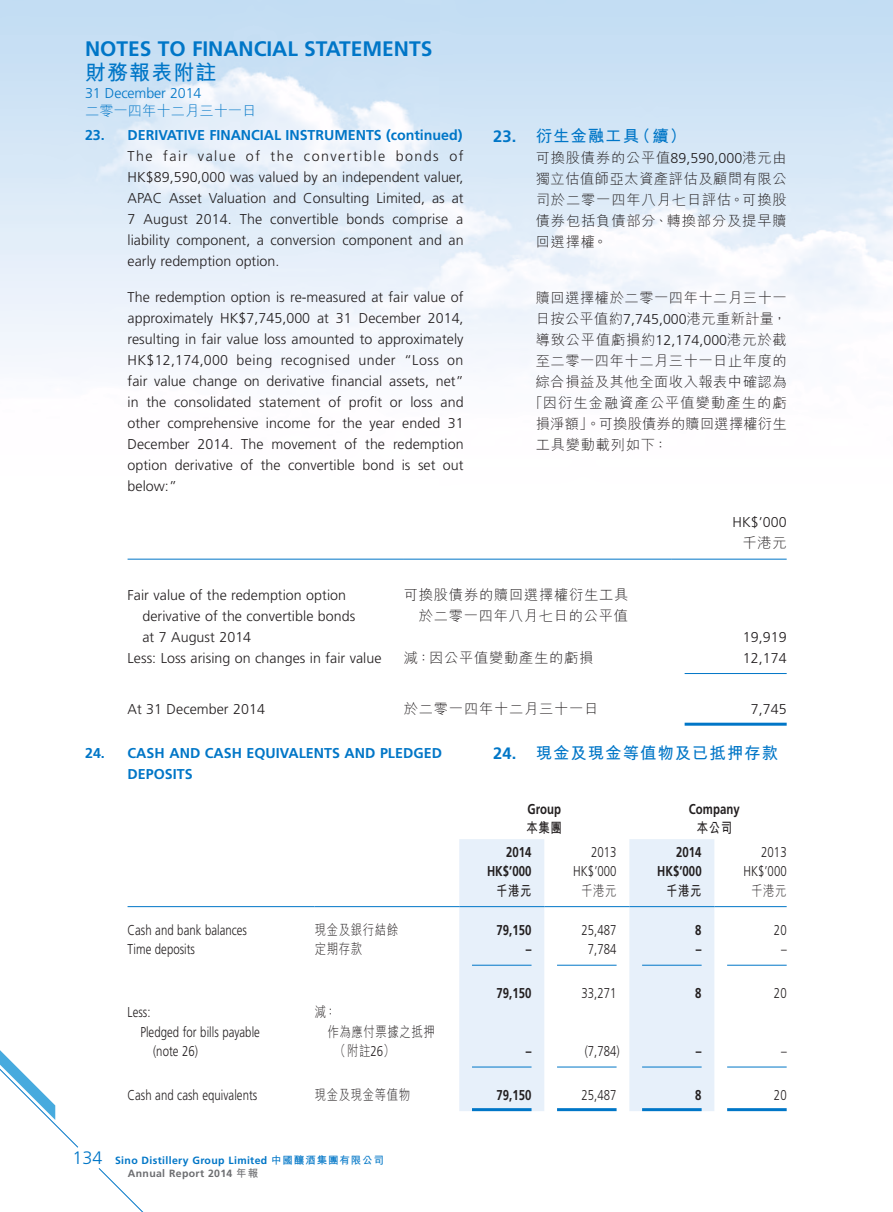
<style>
.page{position:relative;width:893px;height:1212px;background:#fff}
.page>*{position:absolute;margin:0;border:0;box-sizing:border-box;transform-origin:0 0}
.t1{font:700 21px "Frutiger LT Std";color:#0076c7}
.t2{font:700 21px "M Hei HK";letter-spacing:.055em;color:#0076c7}
.t3{font:300 18px "Frutiger LT Std";color:#0076c7}
.C_Heading_1{font:700 16.5px "M Hei HK";letter-spacing:.055em;color:#0076c7}
.Body_Text{font:300 14.25px/21px "Frutiger LT Std";letter-spacing:.005em;color:#231f20;text-align:justify}
.Body_Text-2{font:300 14.25px/21px "M Hei HK";letter-spacing:.055em;color:#231f20;text-align:justify}
.Body_Text-3{font:300 14.25px/19.5px "Frutiger LT Std";letter-spacing:.005em;color:#231f20;scale:.8 1}
.Heading_1{font:700 14.25px/21px "Frutiger LT Std";color:#0076c7}
.Body_Text-4{font:700 14.25px "Frutiger LT Std";letter-spacing:.005em;color:#231f20;scale:.8 1}
.Body_Text-5{font:300 14.25px/19.5px "M Hei HK";letter-spacing:.055em;color:#231f20;scale:.8 1}
.Body_Text-6{font:300 14.25px "M Hei HK";letter-spacing:.025em;color:#231f20}
.Body_Text-7{font:300 14.25px "M Hei HK";letter-spacing:.015em;color:#231f20}
.Body_Text-8{font:300 14.25px "M Hei HK";letter-spacing:.075em;color:#231f20}
.t4{font:300 14.25px "Frutiger LT Std";letter-spacing:-.005em;color:#0076c7}
.t5{font:300 14.25px "M Hei HK";letter-spacing:.005em;color:#0076c7}
.Body_Text-9{font:700 14.25px "M Hei HK";letter-spacing:.055em;color:#231f20;scale:.8 1}
.t6{font:700 10.5px/12.8px "Frutiger LT Std";letter-spacing:.035em;color:#0076c7}
.s1{font-family:"Frutiger LT Std"}
.s2{font-family:"M Hei HK"}
.s3{color:#6c6d70}
.s4{font-family:"M Hei HK";color:#6c6d70}
</style>
<div class="page">
<svg style="left:0;top:1050px;width:79px;height:98px"></svg>
<svg style="left:98px;top:1168px;width:46px;height:44px"></svg>
<hr style="left:128px;top:559px;width:276px;height:1px;background:#0076c7">
<hr style="left:404px;top:559px;width:268px;height:1px;background:#0076c7">
<hr style="left:672px;top:559px;width:115px;height:1px;background:#0076c7">
<hr style="left:685px;top:673px;width:102px;height:1px;background:#0076c7">
<hr style="left:685px;top:723px;width:102px;height:3px;background:#0076c7">
<svg style="left:459px;top:839px;width:255px;height:272px;fill:#e7f0fa"></svg>
<hr style="left:128px;top:906px;width:187px;height:1px;background:#0076c7">
<hr style="left:315px;top:906px;width:144px;height:1px;background:#0076c7">
<hr style="left:459px;top:906px;width:85px;height:1px;background:#0076c7">
<hr style="left:544px;top:906px;width:85px;height:1px;background:#0076c7">
<hr style="left:629px;top:906px;width:85px;height:1px;background:#0076c7">
<hr style="left:714px;top:906px;width:73px;height:1px;background:#0076c7">
<hr style="left:472px;top:965px;width:59px;height:1px;background:#0076c7">
<hr style="left:557px;top:965px;width:60px;height:1px;background:#0076c7">
<hr style="left:642px;top:965px;width:60px;height:1px;background:#0076c7">
<hr style="left:727px;top:965px;width:60px;height:1px;background:#0076c7">
<hr style="left:472px;top:1066px;width:59px;height:1px;background:#0076c7">
<hr style="left:557px;top:1066px;width:60px;height:1px;background:#0076c7">
<hr style="left:642px;top:1066px;width:60px;height:1px;background:#0076c7">
<hr style="left:727px;top:1066px;width:60px;height:1px;background:#0076c7">
<hr style="left:472px;top:1108px;width:59px;height:3px;background:#0076c7">
<hr style="left:557px;top:1108px;width:60px;height:3px;background:#0076c7">
<hr style="left:642px;top:1108px;width:60px;height:3px;background:#0076c7">
<hr style="left:727px;top:1108px;width:60px;height:3px;background:#0076c7">
<h1 class="t1" style="left:85px;top:36px;width:349px">NOTES TO FINANCIAL STATEMENTS</h1>
<h1 class="t2" style="left:85px;top:57px;width:133px">財務報表附註</h1>
<p class="t4" style="left:85px;top:85px;width:118px">31 December 2014</p>
<p class="t5" style="left:85px;top:103px;width:173px">二零一四年十二月三十一日</p>
<p class="Heading_1" style="left:85px;top:125px;width:379px">23. DERIVATIVE FINANCIAL INSTRUMENTS (continued)</p>
<p class="Body_Text" style="left:128px;top:146px;width:338px">The fair value of the convertible bonds of HK$89,590,000 was valued by an independent valuer, APAC Asset Valuation and Consulting Limited, as at 7 August 2014. The convertible bonds comprise a liability component, a conversion component and an early redemption option.</p>
<p class="Body_Text" style="left:128px;top:287px;width:338px">The redemption option is re-measured at fair value of approximately HK$7,745,000 at 31 December 2014, resulting in fair value loss amounted to approximately HK$12,174,000 being recognised under “Loss on fair value change on derivative financial assets, net” in the consolidated statement of profit or loss and other comprehensive income for the year ended 31<br>December 2014. The movement of the redemption option derivative of the convertible bond is set out below:”</p>
<p class="C_Heading_1" style="left:493px;top:124px;width:195px"><span class="s1">23.</span> 衍生金融工具（續）</p>
<p class="Body_Text-2" style="left:536px;top:147px;width:252px">可換股債券的公平值<span class="s1">89,590,000</span>港元由獨立估值師亞太資產評估及顧問有限公司於二零一四年八月七日評估。可換股債券包括負債部分、轉換部分及提早贖回選擇權。</p>
<p class="Body_Text-2" style="left:536px;top:287px;width:252px">贖回選擇權於二零一四年十二月三十一</p>
<p class="Body_Text-6" style="left:536px;top:311px;width:252px">日按公平值約<span class="s1">7,745,000</span>港元重新計量，</p>
<p class="Body_Text-2" style="left:536px;top:329px;width:252px">導致公平值虧損約<span class="s1">12,174,000</span>港元於截</p>
<p class="Body_Text-2" style="left:536px;top:350px;width:252px">至二零一四年十二月三十一日止年度的</p>
<p class="Body_Text-2" style="left:536px;top:371px;width:252px">綜合損益及其他全面收入報表中確認為</p>
<p class="Body_Text-8" style="left:529px;top:395px;width:259px">「因衍生金融資產公平值變動產生的虧</p>
<p class="Body_Text-7" style="left:536px;top:416px;width:252px">損淨額」。可換股債券的贖回選擇權衍生</p>
<p class="Body_Text-2" style="left:536px;top:434px;width:133px">工具變動載列如下：</p>
<p class="Body_Text" style="left:733px;top:512px;width:56px">HK$’000</p>
<p class="Body_Text-2" style="left:742px;top:532px;width:46px">千港元</p>
<p class="Body_Text" style="left:142px;top:584px;width:214px;text-align:left;text-indent:-15px">Fair value of the redemption option derivative of the convertible bonds at 7 August 2014</p>
<p class="Body_Text-2" style="left:404px;top:584px;width:226px;text-align:right">可換股債券的贖回選擇權衍生工具於二零一四年八月七日的公平值</p>
<p class="Body_Text" style="left:743px;top:626px;width:45px">19,919</p>
<p class="Body_Text" style="left:128px;top:647px;width:256px">Less: Loss arising on changes in fair value</p>
<p class="Body_Text-2" style="left:404px;top:647px;width:191px">減：因公平值變動產生的虧損</p>
<p class="Body_Text" style="left:743px;top:647px;width:45px">12,174</p>
<p class="Body_Text" style="left:128px;top:699px;width:139px">At 31 December 2014</p>
<p class="Body_Text-2" style="left:404px;top:698px;width:196px">於二零一四年十二月三十一日</p>
<p class="Body_Text" style="left:751px;top:699px;width:37px">7,745</p>
<p class="Heading_1" style="left:128px;top:743px;width:316px;text-indent:-43px">24. CASH AND CASH EQUIVALENTS AND PLEDGED<br>DEPOSITS</p>
<p class="Body_Text-4" style="left:528px;top:800px;width:43px">Group</p>
<p class="Body_Text-4" style="left:689px;top:800px;width:65px">Company</p>
<p class="Body_Text-9" style="left:527px;top:817px;width:46px">本集團</p>
<p class="Body_Text-9" style="left:697px;top:817px;width:46px">本公司</p>
<p class="Body_Text-4" style="left:506px;top:843px;width:33px">2014</p>
<p class="Body_Text-3" style="left:591px;top:842px;width:33px">2013</p>
<p class="Body_Text-4" style="left:676px;top:843px;width:33px">2014</p>
<p class="Body_Text-3" style="left:761px;top:842px;width:33px">2013</p>
<p class="Body_Text-4" style="left:487px;top:863px;width:57px">HK$’000</p>
<p class="Body_Text-3" style="left:573px;top:862px;width:56px">HK$’000</p>
<p class="Body_Text-4" style="left:657px;top:863px;width:57px">HK$’000</p>
<p class="Body_Text-3" style="left:743px;top:862px;width:56px">HK$’000</p>
<p class="Body_Text-9" style="left:496px;top:880px;width:46px">千港元</p>
<p class="Body_Text-5" style="left:581px;top:881px;width:46px">千港元</p>
<p class="Body_Text-9" style="left:666px;top:880px;width:46px">千港元</p>
<p class="Body_Text-5" style="left:751px;top:881px;width:46px">千港元</p>
<p class="Body_Text-3" style="left:128px;top:920px;width:151px">Cash and bank balances</p>
<p class="Body_Text-5" style="left:315px;top:920px;width:106px">現金及銀行結餘</p>
<p class="Body_Text-4" style="left:496px;top:921px;width:45px">79,150</p>
<p class="Body_Text-3" style="left:582px;top:920px;width:45px">25,487</p>
<p class="Body_Text-4" style="left:695px;top:921px;width:9px">8</p>
<p class="Body_Text-3" style="left:774px;top:920px;width:17px">20</p>
<p class="Body_Text-3" style="left:128px;top:940px;width:86px">Time deposits</p>
<p class="Body_Text-5" style="left:315px;top:939px;width:61px">定期存款</p>
<p class="Body_Text-4" style="left:526px;top:941px;width:9px">–</p>
<p class="Body_Text-3" style="left:588px;top:940px;width:37px">7,784</p>
<p class="Body_Text-4" style="left:696px;top:941px;width:9px">–</p>
<p class="Body_Text-3" style="left:781px;top:940px;width:9px">–</p>
<p class="Body_Text-4" style="left:496px;top:984px;width:45px">79,150</p>
<p class="Body_Text-3" style="left:582px;top:983px;width:45px">33,271</p>
<p class="Body_Text-4" style="left:695px;top:984px;width:9px">8</p>
<p class="Body_Text-3" style="left:774px;top:983px;width:17px">20</p>
<p class="Body_Text-3" style="left:128px;top:1003px;width:30px">Less:</p>
<p class="Body_Text-5" style="left:315px;top:1002px;width:28px">減：</p>
<p class="Body_Text-3" style="left:153px;top:1022px;width:135px;text-indent:-13px">Pledged for bills payable (note 26)</p>
<p class="Body_Text-5" style="left:334px;top:1021px;width:127px;text-indent:-7px">作為應付票據之抵押（附註<span class="s1">26</span>）</p>
<p class="C_Heading_1" style="left:493px;top:740px;width:286px"><span class="s1">24.</span> 現金及現金等值物及已抵押存款</p>
<p class="Body_Text-4" style="left:526px;top:1043px;width:9px">–</p>
<p class="Body_Text-3" style="left:585px;top:1042px;width:45px">(7,784)</p>
<p class="Body_Text-4" style="left:696px;top:1043px;width:9px">–</p>
<p class="Body_Text-3" style="left:781px;top:1042px;width:9px">–</p>
<p class="Body_Text-3" style="left:128px;top:1085px;width:164px">Cash and cash equivalents</p>
<p class="Body_Text-5" style="left:315px;top:1084px;width:121px">現金及現金等值物</p>
<p class="Body_Text-4" style="left:496px;top:1086px;width:45px">79,150</p>
<p class="Body_Text-3" style="left:582px;top:1085px;width:45px">25,487</p>
<p class="Body_Text-4" style="left:695px;top:1086px;width:9px">8</p>
<p class="Body_Text-3" style="left:774px;top:1085px;width:17px">20</p>
<p class="t3" style="left:72px;top:1147px;width:32px">134</p>
<p class="t6" style="left:128px;top:1154px;width:258px;text-indent:-13px">Sino Distillery Group Limited <span class="s2">中國釀酒集團有限公司<br></span><span class="s3">Annual Report 2014</span> <span class="s4">年報</span></p>
</div>
